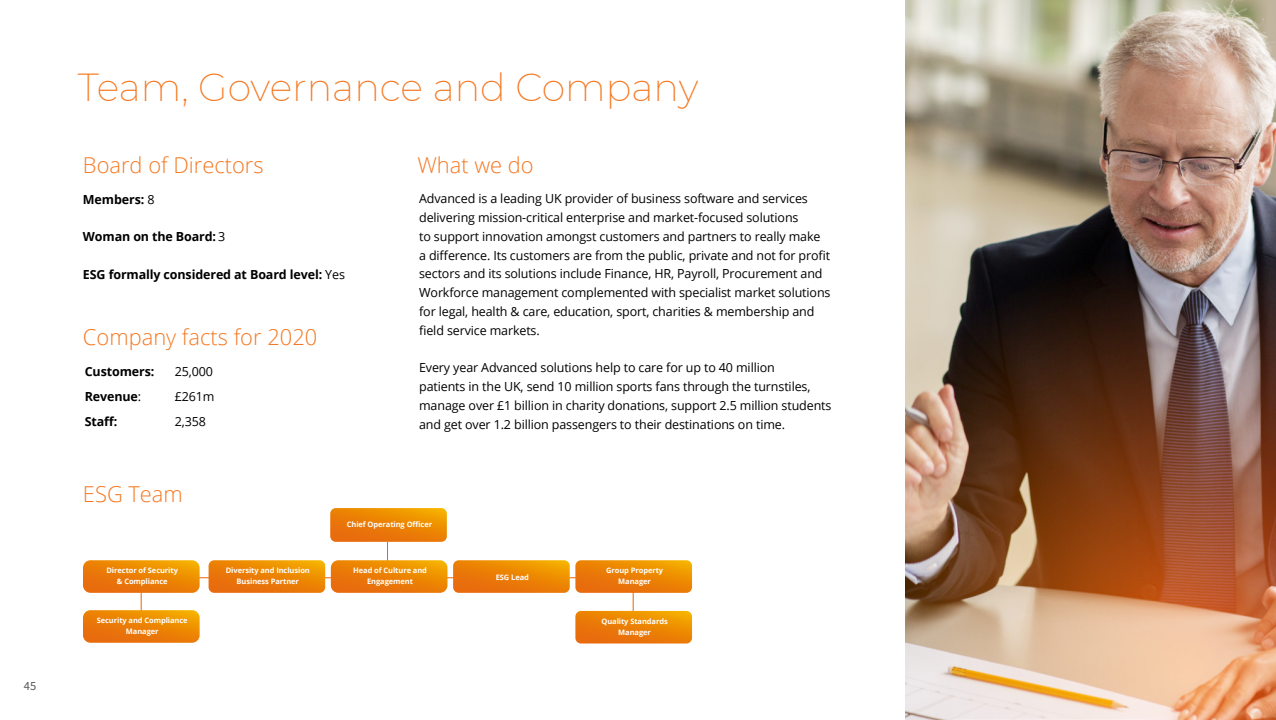
<style>
.page{position:relative;width:1276px;height:720px;background:#fff}
.page>*{position:absolute;margin:0;border:0;box-sizing:border-box;transform-origin:0 0}
.t1{font:200 38.12px "Montserrat";color:#f57821}
.t2{font:300 21.88px "Open Sans";color:#f57821}
.t3{font:12.5px/18.8px "Open Sans";letter-spacing:-.01em;color:#000}
.t4{font:700 12.5px "Open Sans";letter-spacing:-.01em;color:#000}
.t5{font:12.5px "Source Sans Pro";color:#59595c}
.t6{font:700 7.5px/11.2px "Open Sans";letter-spacing:-.01em;color:#fff;text-align:center}
.s1{font-weight:400}
</style>
<div class="page">
<img style="left:905px;top:0;width:370px;height:250px">
<img style="left:905px;top:250px;width:371px;height:469px">
<hr style="left:141px;top:585px;width:1px;height:32px;background:#e86b0e">
<hr style="left:632px;top:585px;width:2px;height:32px;background:#e86b0e">
<hr style="left:190px;top:577px;width:454px;height:1px;background:#e86b0e">
<hr style="left:387px;top:541px;width:1px;height:33px;background:#e86b0e">
<svg style="left:330px;top:508px;width:117px;height:33px;background:#ec8407"></svg>
<svg style="left:83px;top:560px;width:117px;height:32px;background:#ec860a"></svg>
<svg style="left:209px;top:560px;width:116px;height:32px;background:#ec8408"></svg>
<svg style="left:331px;top:560px;width:116px;height:32px;background:#ec8509"></svg>
<svg style="left:453px;top:560px;width:239px;height:32px;background:#ec870e"></svg>
<svg style="left:575px;top:610px;width:117px;height:33px;background:#ec870e"></svg>
<svg style="left:83px;top:610px;width:117px;height:32px;background:#ec8509"></svg>
<p class="t5" style="left:24px;top:676px;width:14px">45</p>
<h1 class="t1" style="left:78px;top:62px;width:622px">Team, Governance and Company</h1>
<h2 class="t2" style="left:83px;top:150px;width:182px">Board of Directors</h2>
<p class="t4" style="left:83px;top:190px;width:73px">Members: <span class="s1">8</span></p>
<p class="t4" style="left:83px;top:228px;width:144px">Woman on the Board: <span class="s1">3</span></p>
<p class="t4" style="left:83px;top:265px;width:263px">ESG formally considered at Board level: <span class="s1">Yes</span></p>
<h2 class="t2" style="left:83px;top:321px;width:236px">Company facts for 2020</h2>
<p class="t4" style="left:85px;top:362px;width:71px">Customers:</p>
<p class="t3" style="left:175px;top:361px;width:40px">25,000</p>
<p class="t4" style="left:85px;top:387px;width:58px">Revenue<span class="s1">:</span></p>
<p class="t3" style="left:175px;top:386px;width:41px">£261m</p>
<p class="t4" style="left:85px;top:412px;width:34px">Staff:</p>
<p class="t3" style="left:175px;top:411px;width:33px">2,358</p>
<h2 class="t2" style="left:83px;top:478px;width:101px">ESG Team</h2>
<h2 class="t2" style="left:417px;top:150px;width:118px">What we do</h2>
<p class="t3" style="left:419px;top:189px;width:413px">Advanced is a leading UK provider of business software and services delivering mission-critical enterprise and market-focused solutions<br>to support innovation amongst customers and partners to really make a difference. Its customers are from the public, private and not for profit sectors and its solutions include Finance, HR, Payroll, Procurement and Workforce management complemented with specialist market solutions for legal, health &amp; care, education, sport, charities &amp; membership and field service markets.</p>
<p class="t3" style="left:419px;top:358px;width:414px">Every year Advanced solutions help to care for up to 40 million<br>patients in the UK, send 10 million sports fans through the turnstiles, manage over £1 billion in charity donations, support 2.5 million students and get over 1.2 billion passengers to their destinations on time.</p>
<p class="t6" style="left:347px;top:518px;width:87px">Chief Operating Officer</p>
<p class="t6" style="left:106px;top:564px;width:73px">Director of Security &amp; Compliance</p>
<p class="t6" style="left:226px;top:564px;width:86px">Diversity and Inclusion<br>Business Partner</p>
<p class="t6" style="left:353px;top:564px;width:75px">Head of Culture and<br>Engagement</p>
<p class="t6" style="left:496px;top:571px;width:35px">ESG Lead</p>
<p class="t6" style="left:606px;top:564px;width:59px">Group Property<br>Manager</p>
<p class="t6" style="left:601px;top:615px;width:68px">Quality Standards<br>Manager</p>
<p class="t6" style="left:97px;top:614px;width:92px">Security and Compliance<br>Manager</p>
</div>
